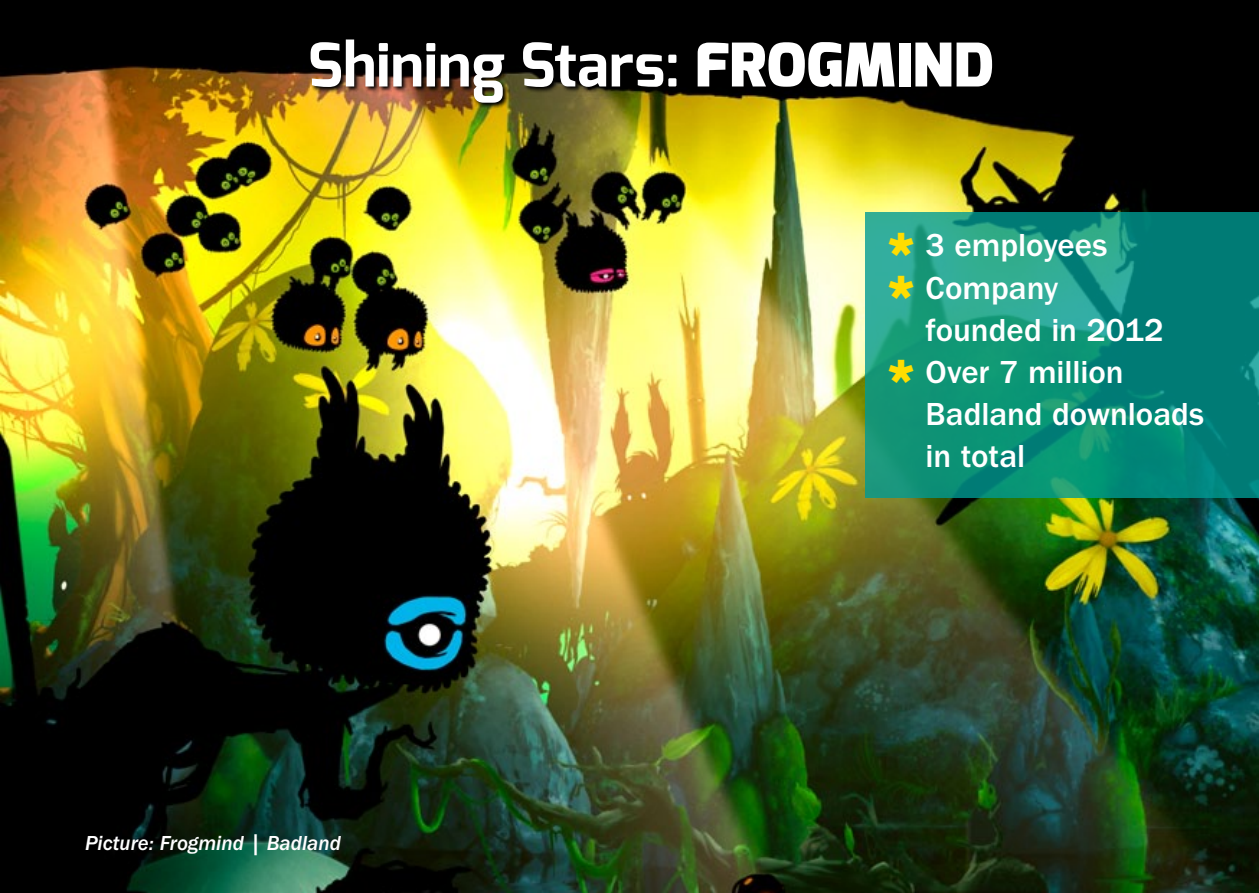
<style>
.page{position:relative;width:1259px;height:893px;background:#fff}
.page>*{position:absolute;margin:0;border:0;box-sizing:border-box;transform-origin:0 0}
.t1{font:700 60px "Exo";letter-spacing:.005em;color:#fff}
.t2{font:900 60px "Exo";color:#fff}
.t3{font:500 33px/42px "ITC Franklin Gothic Std";color:#fff}
.t4{font:21px "ITC Franklin Gothic Std Med It";color:#fff}
.s1{font-weight:900}
</style>
<div class="page">
<img style="left:0;top:0;width:1259px;height:893px">
<svg style="left:865px;top:213px;width:394px;height:285px;background:#0f8f7c"></svg>
<svg style="left:309px;top:38px;width:690px;height:72px;background:#251d08"></svg>
<svg style="left:889px;top:232px;width:24px;height:24px"></svg>
<svg style="left:889px;top:274px;width:60px;height:25px"></svg>
<svg style="left:889px;top:358px;width:60px;height:25px"></svg>
<h1 class="t1" style="left:307px;top:26px;width:460px">Shining Stars: <span class="s1">FROG</span></h1>
<h1 class="t2" style="left:843px;top:26px;width:152px">MIND</h1>
<p class="t4" style="left:85px;top:832px;width:257px">Picture: Frogmind | Badland</p>
<p class="t3" style="left:925px;top:225px;width:280px">3 employees<br>Company<br>founded in 2012<br>Over 7 million<br>Badland downloads in total</p>
</div>
